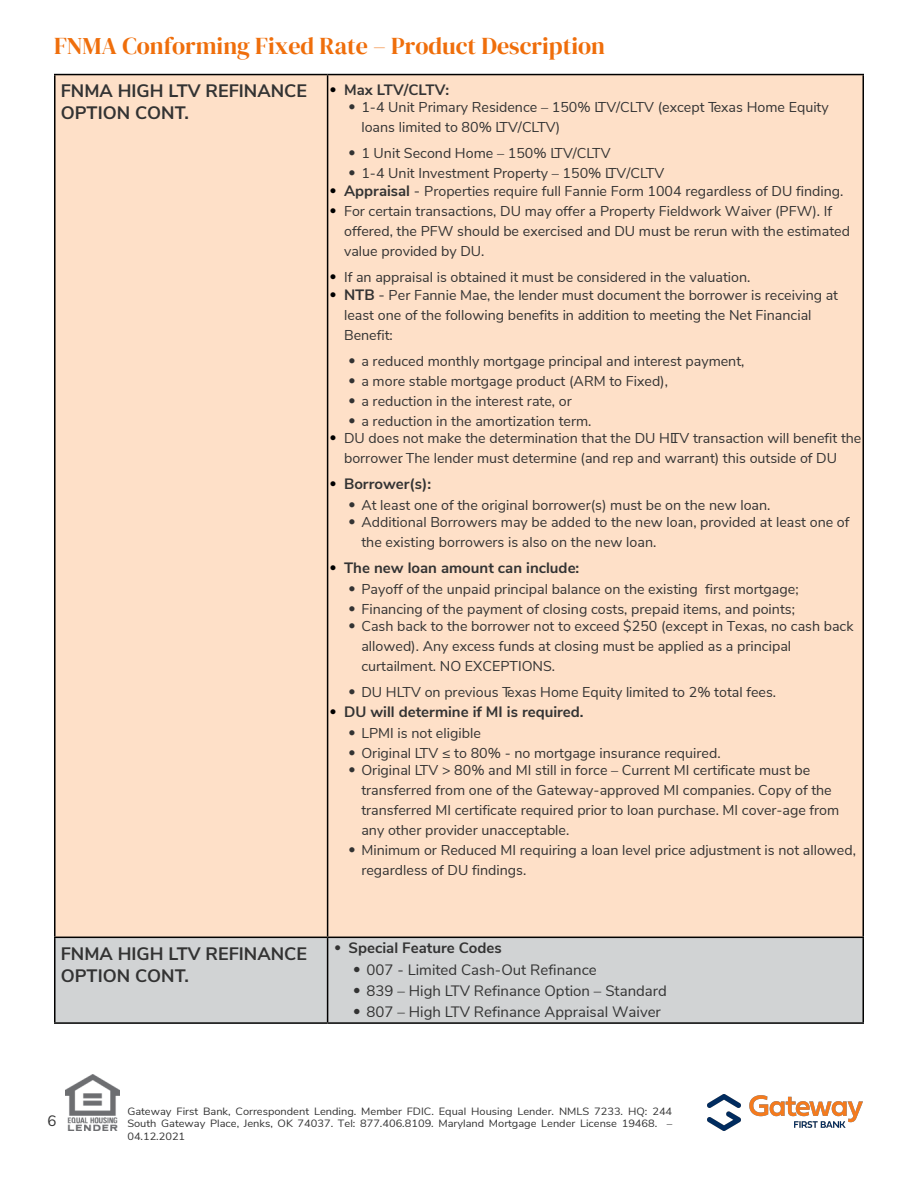
<style>
.page{position:relative;width:918px;height:1188px;background:#fff}
.page>*{position:absolute;margin:0;border:0;box-sizing:border-box;transform-origin:0 0}
.t1{font:24px "DM Serif Display";color:#ef6e0b}
.t2{font:700 18px/21.6px "Nunito Sans";color:#333}
.t3{font:700 15px "Nunito Sans";color:#333}
.t4{font:15px "Nunito Sans";color:#333}
.t5{font:14.25px/20px "Nunito Sans";color:#333}
.t6{font:10.5px/12.6px "Nunito Sans";color:#333;scale:1.05 1}
.t7{font:10.5px "Nunito Sans";color:#333;scale:1.05 1}
.s1{font-family:"Helvetica LT Pro";color:#000}
.s2{font-family:"Helvetica LT Pro";font-weight:300}
.s3{font-family:"Helvetica LT Pro";font-weight:700;font-size:15px;color:#000}
.s4{font-weight:700;font-size:15px}
.s5{font-size:15px}
.s6{font-family:"Helvetica LT Pro"}
</style>
<div class="page">
<div style="left:56px;top:75px;width:806px;height:862px;background:#fee0c8"></div>
<div style="left:56px;top:938px;width:806px;height:84px;background:#d1d3d4"></div>
<hr style="left:54px;top:74px;width:274px;height:1px;background:#000">
<hr style="left:54px;top:75px;width:2px;height:862px;background:#000">
<hr style="left:328px;top:74px;width:536px;height:1px;background:#000">
<hr style="left:327px;top:75px;width:1px;height:862px;background:#000">
<hr style="left:862px;top:75px;width:2px;height:862px;background:#000">
<hr style="left:54px;top:937px;width:274px;height:1px;background:#000">
<hr style="left:54px;top:938px;width:2px;height:84px;background:#000">
<hr style="left:328px;top:937px;width:536px;height:1px;background:#000">
<hr style="left:327px;top:938px;width:1px;height:84px;background:#000">
<hr style="left:862px;top:938px;width:2px;height:84px;background:#000">
<hr style="left:54px;top:1022px;width:274px;height:2px;background:#000">
<hr style="left:328px;top:1022px;width:536px;height:2px;background:#000">
<img style="left:708px;top:1095px;width:155px;height:35px">
<img style="left:66px;top:1075px;width:54px;height:55px">
<h1 class="t1" style="left:54px;top:32px;width:553px">FNMA Conforming Fixed Rate – Product Description</h1>
<p class="t2" style="left:61px;top:79px;width:248px">FNMA HIGH LTV REFINANCE<br>OPTION CONT.</p>
<p class="t3" style="left:331px;top:78px;width:120px"><span class="s1">•</span> Max LTV/CLTV:</p>
<p class="t5" style="left:361px;top:96px;width:469px;text-indent:-13px"><span class="s2">•</span> 1-4 Unit Primary Residence – 150% LTV/CLTV (except Texas Home Equity loans limited to 80% LTV/CLTV)</p>
<p class="t5" style="left:349px;top:142px;width:264px"><span class="s2">•</span> 1 Unit Second Home – 150% LTV/CLTV</p>
<p class="t5" style="left:349px;top:162px;width:317px"><span class="s2">•</span> 1-4 Unit Investment Property – 150% LTV/CLTV</p>
<p class="t5" style="left:331px;top:180px;width:514px"><span class="s3">•</span> <span class="s4">Appraisal</span> <span class="s5">-</span> Properties require full Fannie Form 1004 regardless of DU finding.</p>
<p class="t5" style="left:344px;top:200px;width:507px;text-indent:-14px"><span class="s3">•</span> For certain transactions, DU may offer a Property Fieldwork Waiver (PFW). If offered, the PFW should be exercised and DU must be rerun with the estimated value provided by DU.</p>
<p class="t5" style="left:331px;top:266px;width:421px"><span class="s3">•</span> If an appraisal is obtained it must be considered in the valuation.</p>
<p class="t5" style="left:344px;top:284px;width:496px;text-indent:-14px"><span class="s3">•</span> <span class="s4">NTB</span> <span class="s5">-</span> Per Fannie Mae, the lender must document the borrower is receiving at least one of the following benefits in addition to meeting the Net Financial<br>Benefit:</p>
<p class="t5" style="left:349px;top:350px;width:397px"><span class="s2">•</span> a reduced monthly mortgage principal and interest payment,</p>
<p class="t5" style="left:349px;top:370px;width:321px"><span class="s2">•</span> a more stable mortgage product (ARM to Fixed),</p>
<p class="t5" style="left:349px;top:390px;width:225px"><span class="s2">•</span> a reduction in the interest rate, or</p>
<p class="t5" style="left:349px;top:410px;width:244px"><span class="s2">•</span> a reduction in the amortization term.</p>
<p class="t5" style="left:344px;top:427px;width:519px;text-indent:-14px"><span class="s3">•</span> DU does not make the determination that the DU HLTV transaction will benefit the borrower. The lender must determine (and rep and warrant) this outside of DU</p>
<p class="t3" style="left:331px;top:473px;width:102px"><span class="s1">•</span> Borrower(s):</p>
<p class="t5" style="left:349px;top:494px;width:423px"><span class="s2">•</span> At least one of the original borrower(s) must be on the new loan.</p>
<p class="t5" style="left:361px;top:511px;width:490px;text-indent:-13px"><span class="s2">•</span> Additional Borrowers may be added to the new loan, provided at least one of the existing borrowers is also on the new loan.</p>
<p class="t3" style="left:331px;top:557px;width:250px"><span class="s1">•</span> The new loan amount can include:</p>
<p class="t5" style="left:349px;top:578px;width:452px"><span class="s2">•</span> Payoff of the unpaid principal balance on the existing first mortgage;</p>
<p class="t5" style="left:349px;top:598px;width:448px"><span class="s2">•</span> Financing of the payment of closing costs, prepaid items, and points;</p>
<p class="t5" style="left:361px;top:615px;width:494px;text-indent:-13px"><span class="s2">•</span> Cash back to the borrower not to exceed $250 (except in Texas, no cash back allowed). Any excess funds at closing must be applied as a principal curtailment. NO EXCEPTIONS.</p>
<p class="t5" style="left:349px;top:681px;width:429px"><span class="s2">•</span> DU HLTV on previous Texas Home Equity limited to 2% total fees.</p>
<p class="t3" style="left:331px;top:701px;width:255px"><span class="s1">•</span> DU will determine if MI is required.</p>
<p class="t5" style="left:349px;top:722px;width:134px"><span class="s2">•</span> LPMI is not eligible</p>
<p class="t5" style="left:349px;top:743px;width:374px"><span class="s2">•</span> Original LTV ≤ to 80% - no mortgage insurance required.</p>
<p class="t5" style="left:361px;top:760px;width:479px;text-indent:-13px"><span class="s2">•</span> Original LTV &gt; 80% and MI still in force – Current MI certificate must be transferred from one of the Gateway-approved MI companies. Copy of the transferred MI certificate required prior to loan purchase. MI cover-age from any other provider unacceptable.</p>
<p class="t5" style="left:361px;top:839px;width:496px;text-indent:-13px"><span class="s2">•</span> Minimum or Reduced MI requiring a loan level price adjustment is not allowed, regardless of DU findings.</p>
<p class="t2" style="left:61px;top:942px;width:248px">FNMA HIGH LTV REFINANCE<br>OPTION CONT.</p>
<p class="t3" style="left:335px;top:937px;width:168px"><span class="s6">•</span> Special Feature Codes</p>
<p class="t4" style="left:353px;top:959px;width:245px"><span class="s2">•</span> 007 - Limited Cash-Out Refinance</p>
<p class="t4" style="left:353px;top:980px;width:315px"><span class="s2">•</span> 839 – High LTV Refinance Option – Standard</p>
<p class="t4" style="left:353px;top:1001px;width:309px"><span class="s2">•</span> 807 – High LTV Refinance Appraisal Waiver</p>
<p class="t4" style="left:48px;top:1110px;width:10px">6</p>
<p class="t6" style="left:127px;top:1104px;width:520px">Gateway First Bank, Correspondent Lending. Member FDIC. Equal Housing Lender. NMLS 7233. HQ: 244<br>South Gateway Place, Jenks, OK 74037. Tel: 877.406.8109. Maryland Mortgage Lender License 19468. –</p>
<p class="t7" style="left:127px;top:1129px;width:57px">04.12.2021</p>
</div>
